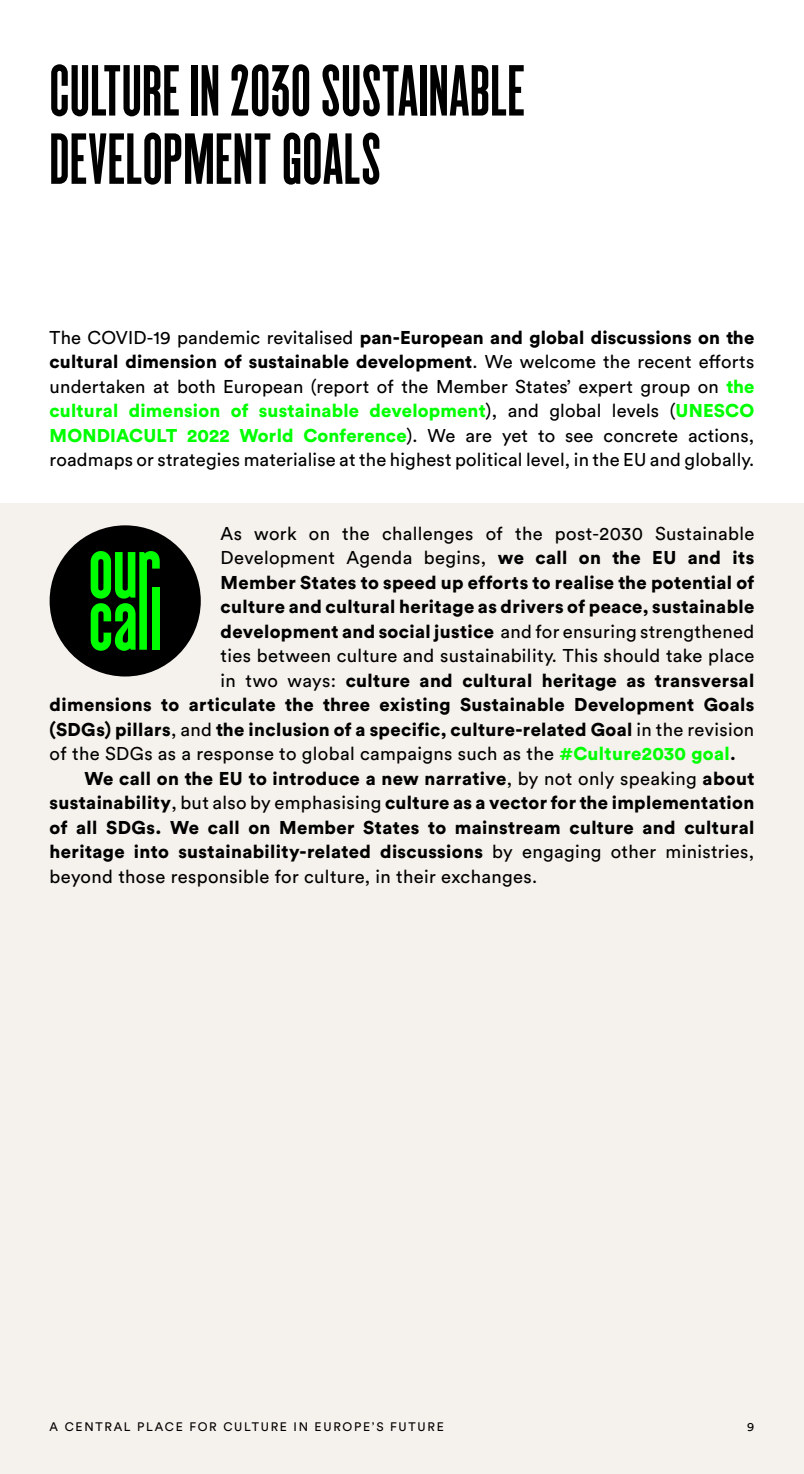
<style>
.page{position:relative;width:804px;height:1474px;background:#fff}
.page>*{position:absolute;margin:0;border:0;box-sizing:border-box;transform-origin:0 0}
.t1{font:700 63px/68.2px "Cactus";letter-spacing:.01em;color:#000}
.t2{font:18.38px/24.5px "Circular Std";letter-spacing:.02em;color:#000;text-align:justify}
.t3{font:900 18.38px "Circular Std";letter-spacing:.02em;color:#000}
.t4{font:12.25px "Circular Std";letter-spacing:.14em;color:#000}
.s1{font-weight:900}
.s2{font-weight:900;color:#0f0}
.s3{font-weight:400}
.s4{font-weight:700}
</style>
<div class="page">
<div style="left:0;top:503px;width:804px;height:970px;background:#f5f1ec"></div>
<div style="left:50px;top:525px;width:151px;height:151px;background:#000;border-radius:50%"></div>
<svg style="left:91px;top:551px;width:69px;height:100px"></svg>
<div style="left:152px;top:587px;width:8px;height:62px;background:#0f0"></div>
<h1 class="t1" style="left:50px;top:55px;width:476px">CULTURE IN 2030 SUSTAINABLE<br>DEVELOPMENT GOALS</h1>
<p class="t2" style="left:50px;top:325px;width:706px">The COVID-19 pandemic revitalised <span class="s1">pan-European and global discussions on the cultural dimension of sustainable development</span>. We welcome the recent efforts undertaken at both European (report of the Member States’ expert group on <span class="s2">the cultural dimension of sustainable development</span>), and global levels (<span class="s2">UNESCO MONDIACULT 2022 World Conference</span>). We are yet to see concrete actions, roadmaps or strategies materialise at the highest political level, in the EU and globally.</p>
<p class="t2" style="left:221px;top:521px;width:535px">As work on the challenges of the post-2030 Sustainable</p>
<p class="t2" style="left:221px;top:545px;width:535px">Development Agenda begins, <span class="s1">we call on the EU and its</span></p>
<p class="t3" style="left:221px;top:570px;width:535px">Member States to speed up efforts to realise the potential of</p>
<p class="t3" style="left:221px;top:594px;width:535px">culture and cultural heritage as drivers of peace, sustainable</p>
<p class="t3" style="left:221px;top:619px;width:535px">development and social justice <span class="s3">and for ensuring strengthened</span></p>
<p class="t2" style="left:221px;top:643px;width:535px">ties between culture and sustainability. This should take place</p>
<p class="t3" style="left:221px;top:668px;width:535px"><span class="s3">in two ways:</span> culture and cultural heritage as transversal</p>
<p class="t3" style="left:50px;top:692px;width:706px">dimensions to articulate the three existing Sustainable Development Goals</p>
<p class="t3" style="left:50px;top:717px;width:706px">(SDGs) pillars<span class="s3">, and</span> the inclusion of a specific, culture-related Goal <span class="s3">in the revision</span></p>
<p class="t2" style="left:50px;top:741px;width:687px">of the SDGs as a response to global campaigns such as the <span class="s2">#Culture2030 goal</span><span class="s4">.</span></p>
<p class="t3" style="left:84px;top:766px;width:671px">We call on the EU to introduce a new narrative<span class="s3">, by not only speaking</span> about</p>
<p class="t3" style="left:50px;top:790px;width:706px">sustainability<span class="s3">, but also by emphasising</span> culture as a vector for the implementation</p>
<p class="t3" style="left:50px;top:815px;width:706px">of all SDGs. We call on Member States to mainstream culture and cultural</p>
<p class="t3" style="left:50px;top:839px;width:706px">heritage into sustainability-related discussions <span class="s3">by engaging other ministries,</span></p>
<p class="t2" style="left:50px;top:864px;width:489px">beyond those responsible for culture, in their exchanges.</p>
<p class="t4" style="left:50px;top:1419px;width:396px">A CENTRAL PLACE FOR CULTURE IN EUROPE’S FUTURE</p>
<p class="t4" style="left:747px;top:1418px;width:9px">9</p>
</div>
